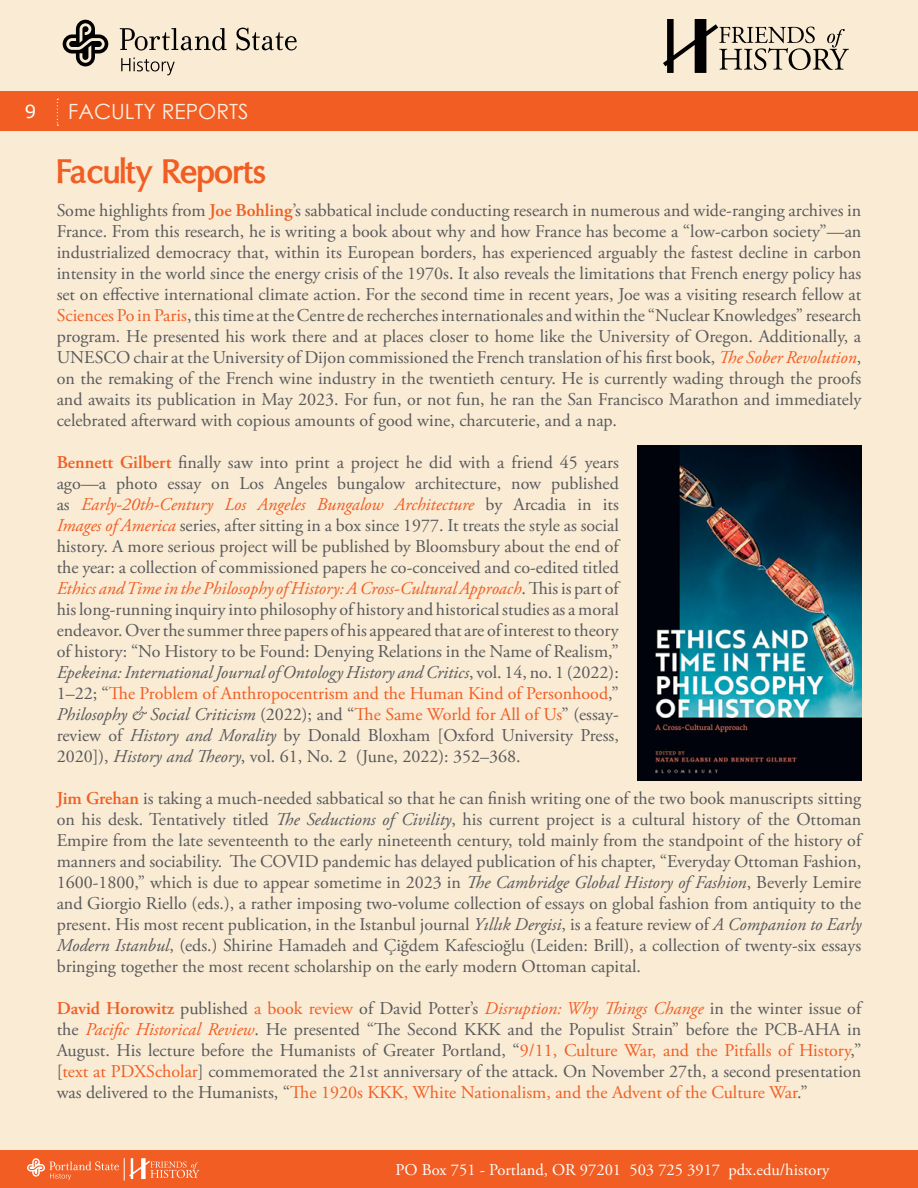
<style>
.page{position:relative;width:918px;height:1188px;background:#f9ebd4}
.page>*{position:absolute;margin:0;border:0;box-sizing:border-box;transform-origin:0 0}
.t1{font:700 34.5px "Oregon LDO";color:#f15d22}
.t2{font:21px "Century Gothic";color:#fbf0e0}
.t3{font:18px/21px "Adobe Garamond Pro";color:#58595b;text-align:justify}
.t4{font:18px "Verdana";color:#fff}
.t5{font:16.5px "Adobe Garamond Pro";color:#fff}
.s1{font-weight:600;color:#f15d22}
.s2{color:#f15d22}
.s3{font-style:italic;color:#f15d22}
.s4{font-style:italic}
</style>
<div class="page">
<div style="left:0;top:1150px;width:918px;height:38px;background:#f15d22"></div>
<svg style="left:27px;top:1158px;width:172px;height:23px"></svg>
<div style="left:0;top:92px;width:918px;height:39px;background:#f15d22"></div>
<svg style="left:57px;top:99px;width:1px;height:27px"></svg>
<svg style="left:663px;top:20px;width:186px;height:53px"></svg>
<svg style="left:121px;top:58px;width:54px;height:17px"></svg>
<svg style="left:236px;top:28px;width:61px;height:23px"></svg>
<svg style="left:120px;top:28px;width:107px;height:23px"></svg>
<svg style="left:63px;top:20px;width:45px;height:46px"></svg>
<img style="left:638px;top:445px;width:223px;height:336px">
<p class="t4" style="left:25px;top:99px;width:13px">9</p>
<p class="t2" style="left:68px;top:97px;width:182px">FACULTY REPORTS</p>
<h1 class="t1" style="left:57px;top:152px;width:211px">Faculty Reports</h1>
<p class="t3" style="left:57px;top:201px;width:806px">Some highlights from <span class="s1">Joe Bohling</span>’s sabbatical include conducting research in numerous and wide-ranging archives in France. From this research, he is writing a book about why and how France has become a “low-carbon society”—an industrialized democracy that, within its European borders, has experienced arguably the fastest decline in carbon intensity in the world since the energy crisis of the 1970s. It also reveals the limitations that French energy policy has set on effective international climate action. For the second time in recent years, Joe was a visiting research fellow at <span class="s2">Sciences Po in Paris</span>, this time at the Centre de recherches internationales and within the “Nuclear Knowledges” research program. He presented his work there and at places closer to home like the University of Oregon. Additionally, a UNESCO chair at the University of Dijon commissioned the French translation of his first book, <span class="s3">The Sober Revolution</span>, on the remaking of the French wine industry in the twentieth century. He is currently wading through the proofs and awaits its publication in May 2023. For fun, or not fun, he ran the San Francisco Marathon and immediately celebrated afterward with copious amounts of good wine, charcuterie, and a nap.</p>
<p class="t3" style="left:57px;top:453px;width:564px"><span class="s1">Bennett Gilbert</span> finally saw into print a project he did with a friend 45 years ago—a photo essay on Los Angeles bungalow architecture, now published as <span class="s3">Early-20th-Century Los Angeles Bungalow Architecture</span> by Arcadia in its <span class="s3">Images of America</span> series, after sitting in a box since 1977. It treats the style as social history. A more serious project will be published by Bloomsbury about the end of the year: a collection of commissioned papers he co-conceived and co-edited titled <span class="s3">Ethics and Time in the Philosophy of History: A Cross-Cultural Approach</span>. This is part of his long-running inquiry into philosophy of history and historical studies as a moral endeavor. Over the summer three papers of his appeared that are of interest to theory of history: “No History to be Found: Denying Relations in the Name of Realism,” <span class="s4">Epekeina: International Journal of Ontology History and Critics</span>, vol. 14, no. 1 (2022):<br>1–22; “<span class="s2">The Problem of Anthropocentrism and the Human Kind of Personhood</span>,” <span class="s4">Philosophy &amp; Social Criticism</span> (2022); and “<span class="s2">The Same World for All of Us</span>” (essay&shy;review of <span class="s4">History and Morality</span> by Donald Bloxham [Oxford University Press, 2020]), <span class="s4">History and Theory</span>, vol. 61, No. 2 (June, 2022): 352–368.</p>
<p class="t3" style="left:57px;top:789px;width:806px"><span class="s1">Jim Grehan</span> is taking a much-needed sabbatical so that he can finish writing one of the two book manuscripts sitting on his desk. Tentatively titled <span class="s4">The Seductions of Civility</span>, his current project is a cultural history of the Ottoman Empire from the late seventeenth to the early nineteenth century, told mainly from the standpoint of the history of manners and sociability. The COVID pandemic has delayed publication of his chapter, “Everyday Ottoman Fashion, 1600-1800,” which is due to appear sometime in 2023 in <span class="s4">The Cambridge Global History of Fashion</span>, Beverly Lemire and Giorgio Riello (eds.), a rather imposing two-volume collection of essays on global fashion from antiquity to the present. His most recent publication, in the Istanbul journal <span class="s4">Yıllık Dergisi</span>, is a feature review of <span class="s4">A Companion to Early Modern Istanbul</span>, (eds.) Shirine Hamadeh and Çiğdem Kafescioğlu (Leiden: Brill), a collection of twenty-six essays bringing together the most recent scholarship on the early modern Ottoman capital.</p>
<p class="t3" style="left:57px;top:999px;width:806px"><span class="s1">David Horowitz</span> published <span class="s2">a book review</span> of David Potter’s <span class="s3">Disruption: Why Things Change</span> in the winter issue of the <span class="s3">Pacific Historical Review</span>. He presented “The Second KKK and the Populist Strain” before the PCB-AHA in August. His lecture before the Humanists of Greater Portland, “<span class="s2">9/11, Culture War, and the Pitfalls of History</span>,” [<span class="s2">text at PDXScholar</span>] commemorated the 21st anniversary of the attack. On November 27th, a second presentation was delivered to the Humanists, “<span class="s2">The 1920s KKK, White Nationalism, and the Advent of the Culture War</span>.”</p>
<p class="t5" style="left:395px;top:1160px;width:435px">PO Box 751 - Portland, OR 97201 503 725 3917 pdx.edu/history</p>
</div>
